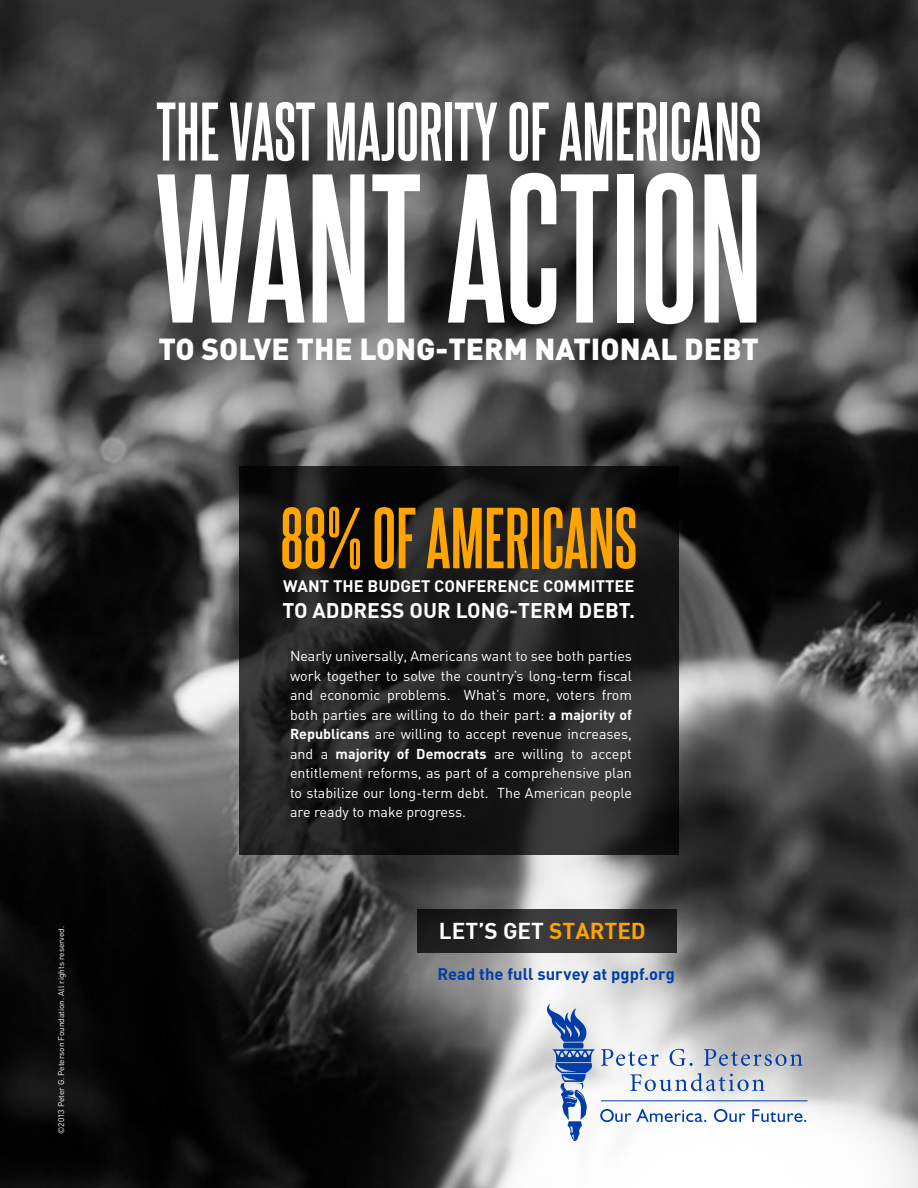
<style>
.page{position:relative;width:918px;height:1188px;background:#fff}
.page>*{position:absolute;margin:0;border:0;box-sizing:border-box;transform-origin:0 0}
.t1{font:700 180px "Steelfish Rg";color:#fff}
.t2{font:700 73.5px "Steelfish Rg";color:#ffa400}
.t3{font:700 70.5px "Steelfish Rg";color:#fff}
.t4{font:900 30px "DIN";color:#fff}
.t5{font:22.5px "DIN Bold";color:#fff}
.t6{font:700 21px "DIN";color:#fff}
.t7{font:700 16.5px "DIN";color:#fff}
.t8{font:16.5px "DIN Bold";letter-spacing:.005em;color:#003da6}
.t9{font:14.25px/19.5px "DIN";color:#fff;text-align:justify}
.t10{font:8.25px "DIN";color:#fff}
.s1{font-weight:700}
.s2{color:#ffa400}
</style>
<div class="page">
<img style="left:0;top:0;width:918px;height:1188px">
<svg style="left:417px;top:910px;width:260px;height:43px;background:#2b2b2b"></svg>
<svg style="left:239px;top:466px;width:440px;height:389px;background:#1d1d1d"></svg>
<hr style="left:601px;top:1101px;width:207px;height:1px;background:#003da6">
<svg style="left:547px;top:1004px;width:259px;height:137px"></svg>
<p class="t10" style="left:56px;top:1134px;width:210px;rotate:-90deg">©2013 Peter G. Peterson Foundation. All rights reserved.</p>
<h3 class="t3" style="left:156px;top:89px;width:607px">THE VAST MAJORITY OF AMERICANS</h3>
<h1 class="t1" style="left:155px;top:139px;width:609px">WANT ACTION</h1>
<h3 class="t4" style="left:159px;top:329px;width:602px">TO SOLVE THE LONG-TERM NATIONAL DEBT</h3>
<h2 class="t2" style="left:280px;top:493px;width:359px">88% OF AMERICANS</h2>
<p class="t7" style="left:283px;top:576px;width:353px">WANT THE BUDGET CONFERENCE COMMITTEE</p>
<h3 class="t6" style="left:283px;top:596px;width:354px">TO ADDRESS OUR LONG-TERM DEBT.</h3>
<p class="t9" style="left:290px;top:646px;width:344px">Nearly universally, Americans want to see both parties work together to solve the country’s long-term fiscal and economic problems. What’s more, voters from both parties are willing to do their part: <span class="s1">a majority of Republicans</span> are willing to accept revenue increases, and a <span class="s1">majority of Democrats</span> are willing to accept entitlement reforms, as part of a comprehensive plan to stabilize our long-term debt. The American people are ready to make progress.</p>
<h3 class="t5" style="left:439px;top:916px;width:208px">LET’S GET <span class="s2">STARTED</span></h3>
<p class="t8" style="left:437px;top:964px;width:239px">Read the full survey at pgpf.org</p>
</div>
